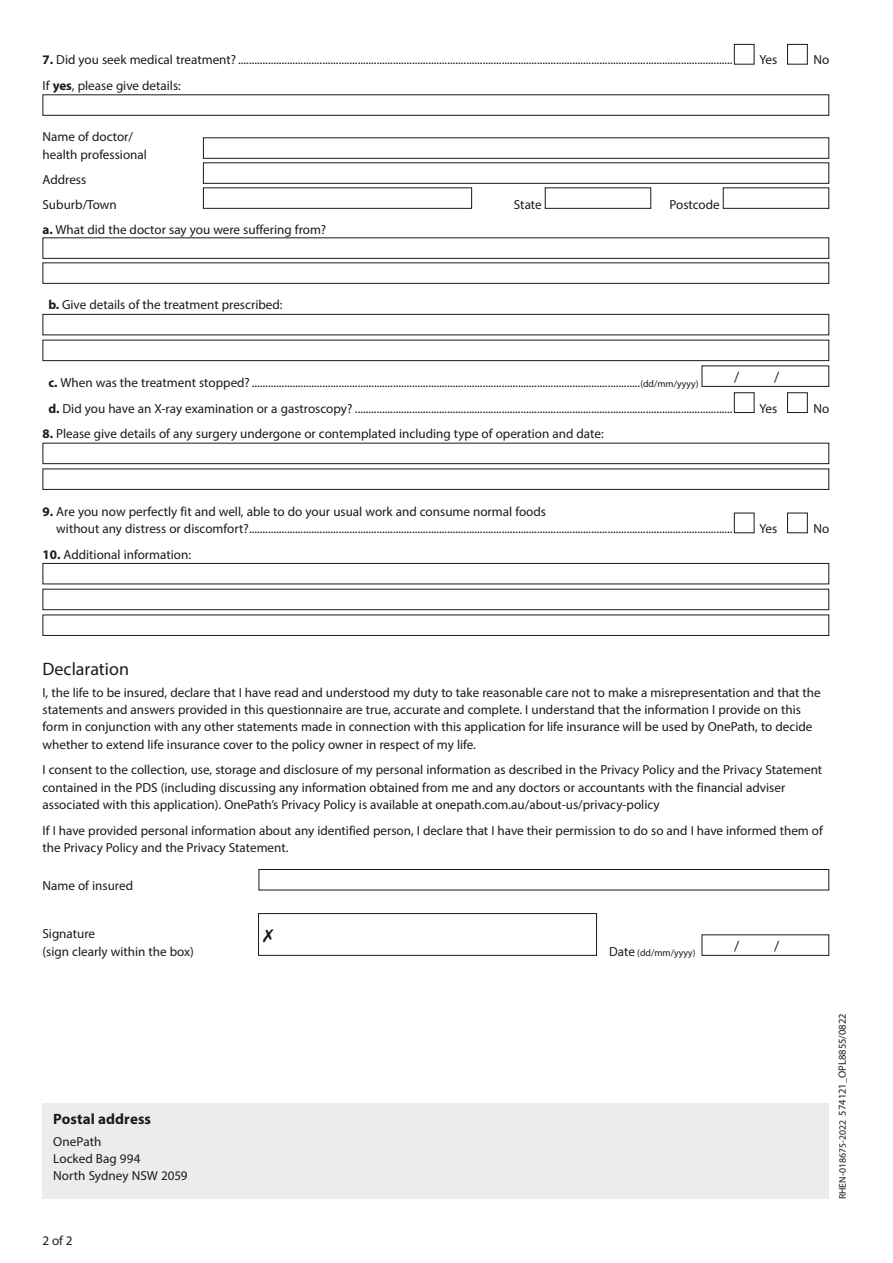
<style>
.page{position:relative;width:893px;height:1263px;background:#fff}
.page>*{position:absolute;margin:0;border:0;box-sizing:border-box;transform-origin:0 0}
.t1{font:18px "Myriad Pro";color:#1a1a18}
.t2{font:700 15px "Myriad Pro";letter-spacing:.005em;color:#1a1a18}
.t3{font:13.2px/17.2px "Myriad Pro";color:#1a1a18}
.t4{font:10.5px "Myriad Pro";color:#1a1a18}
.t5{font:9.75px "Myriad Pro";letter-spacing:.01em;color:#1a1a18}
.s1{font-weight:700}
.s2{font-size:13.2px}
.s3{font-size:9.75px}
</style>
<div class="page">
<div style="left:43px;top:94px;width:786px;height:22px;border:1px solid #1a1a18"></div>
<div style="left:203px;top:137px;width:626px;height:22px;border:1px solid #1a1a18"></div>
<div style="left:203px;top:162px;width:626px;height:22px;border:1px solid #1a1a18"></div>
<div style="left:203px;top:187px;width:269px;height:22px;border:1px solid #1a1a18"></div>
<div style="left:545px;top:187px;width:106px;height:22px;border:1px solid #1a1a18"></div>
<div style="left:723px;top:187px;width:106px;height:22px;border:1px solid #1a1a18"></div>
<div style="left:43px;top:237px;width:786px;height:22px;border:1px solid #1a1a18"></div>
<div style="left:43px;top:262px;width:786px;height:22px;border:1px solid #1a1a18"></div>
<div style="left:43px;top:314px;width:786px;height:21px;border:1px solid #1a1a18"></div>
<div style="left:43px;top:340px;width:786px;height:21px;border:1px solid #1a1a18"></div>
<div style="left:702px;top:365px;width:127px;height:22px;border:1px solid #1a1a18"></div>
<div style="left:43px;top:443px;width:786px;height:21px;border:1px solid #1a1a18"></div>
<div style="left:43px;top:468px;width:786px;height:22px;border:1px solid #1a1a18"></div>
<div style="left:43px;top:563px;width:786px;height:21px;border:1px solid #1a1a18"></div>
<div style="left:43px;top:589px;width:786px;height:21px;border:1px solid #1a1a18"></div>
<div style="left:43px;top:614px;width:786px;height:22px;border:1px solid #1a1a18"></div>
<div style="left:259px;top:869px;width:570px;height:21px;border:1px solid #1a1a18"></div>
<div style="left:258px;top:913px;width:339px;height:43px;border:1px solid #1a1a18"></div>
<div style="left:702px;top:934px;width:127px;height:22px;border:1px solid #1a1a18"></div>
<div style="left:43px;top:1103px;width:786px;height:96px;background:#ececed"></div>
<p class="t3" style="left:43px;top:47px;width:788px;line-height:25.8px"><span class="s1">7.</span> Did you seek medical treatment? ......................................................................................................................................................................................■ Yes ■ No<br>If <span class="s1">yes</span>, please give details:</p>
<p class="t3" style="left:43px;top:128px;width:106px">Name of doctor/ health professional</p>
<p class="t3" style="left:43px;top:167px;width:76px;line-height:25px">Address<br>Suburb/Town</p>
<p class="t3" style="left:514px;top:195px;width:29px">State</p>
<p class="t3" style="left:669px;top:195px;width:52px">Postcode</p>
<p class="t3" style="left:43px;top:220px;width:285px"><span class="s1">a.</span> What did the doctor say you were suffering from?</p>
<p class="t3" style="left:48px;top:296px;width:236px"><span class="s1">b.</span> Give details of the treatment prescribed:</p>
<p class="t3" style="left:48px;top:373px;width:203px"><span class="s1">c.</span> When was the treatment stopped?</p>
<p class="t5" style="left:640px;top:377px;width:183px">(dd/mm/yyyy) <sup>DD</sup> <sup>/</sup> <sup>MM</sup> <sup>/</sup> <sup>YYYY</sup></p>
<p class="t3" style="left:48px;top:399px;width:782px"><span class="s1">d.</span> Did you have an X-ray examination or a gastroscopy? ...........................................................................................................................................■ Yes ■ No</p>
<p class="t3" style="left:43px;top:425px;width:563px"><span class="s1">8.</span> Please give details of any surgery undergone or contemplated including type of operation and date:</p>
<p class="t3" style="left:56px;top:502px;width:774px;text-indent:-14px"><span class="s1">9.</span> Are you now perfectly fit and well, able to do your usual work and consume normal foods<br>without any distress or discomfort?..................................................................................................................................................................................■ Yes ■ No</p>
<p class="t3" style="left:43px;top:545px;width:150px"><span class="s1">10.</span> Additional information:</p>
<h1 class="t1" style="left:43px;top:658px;width:88px">Declaration</h1>
<p class="t3" style="left:43px;top:684px;width:780px">I, the life to be insured, declare that I have read and understood my duty to take reasonable care not to make a misrepresentation and that the statements and answers provided in this questionnaire are true, accurate and complete. I understand that the information I provide on this form in conjunction with any other statements made in connection with this application for life insurance will be used by OnePath, to decide whether to extend life insurance cover to the policy owner in respect of my life.</p>
<p class="t3" style="left:43px;top:761px;width:781px">I consent to the collection, use, storage and disclosure of my personal information as described in the Privacy Policy and the Privacy Statement contained in the PDS (including discussing any information obtained from me and any doctors or accountants with the financial adviser associated with this application). OnePath’s Privacy Policy is available at onepath.com.au/about-us/privacy-policy</p>
<p class="t3" style="left:43px;top:821px;width:782px">If I have provided personal information about any identified person, I declare that I have their permission to do so and I have informed them of the Privacy Policy and the Privacy Statement.</p>
<p class="t3" style="left:43px;top:877px;width:92px">Name of insured</p>
<p class="t3" style="left:43px;top:925px;width:153px">Signature<br>(sign clearly within the box)</p>
<p class="t5" style="left:609px;top:946px;width:214px"><span class="s2">Date</span> (dd/mm/yyyy) <sup>DD</sup> <sup>/</sup> <sup>MM</sup> <sup>/</sup> <sup>YYYY</sup></p>
<p class="t2" style="left:53px;top:1109px;width:99px">Postal address</p>
<p class="t3" style="left:53px;top:1132px;width:136px">OnePath<br>Locked Bag 994<br>North Sydney NSW 2059</p>
<p class="t3" style="left:43px;top:1232px;width:32px">2 of 2</p>
<p class="t4" style="left:836px;top:1199px;width:187px;rotate:-90deg"><span class="s3">RHEN-018675-2022</span> 574121_OPL8855/0822</p>
</div>
